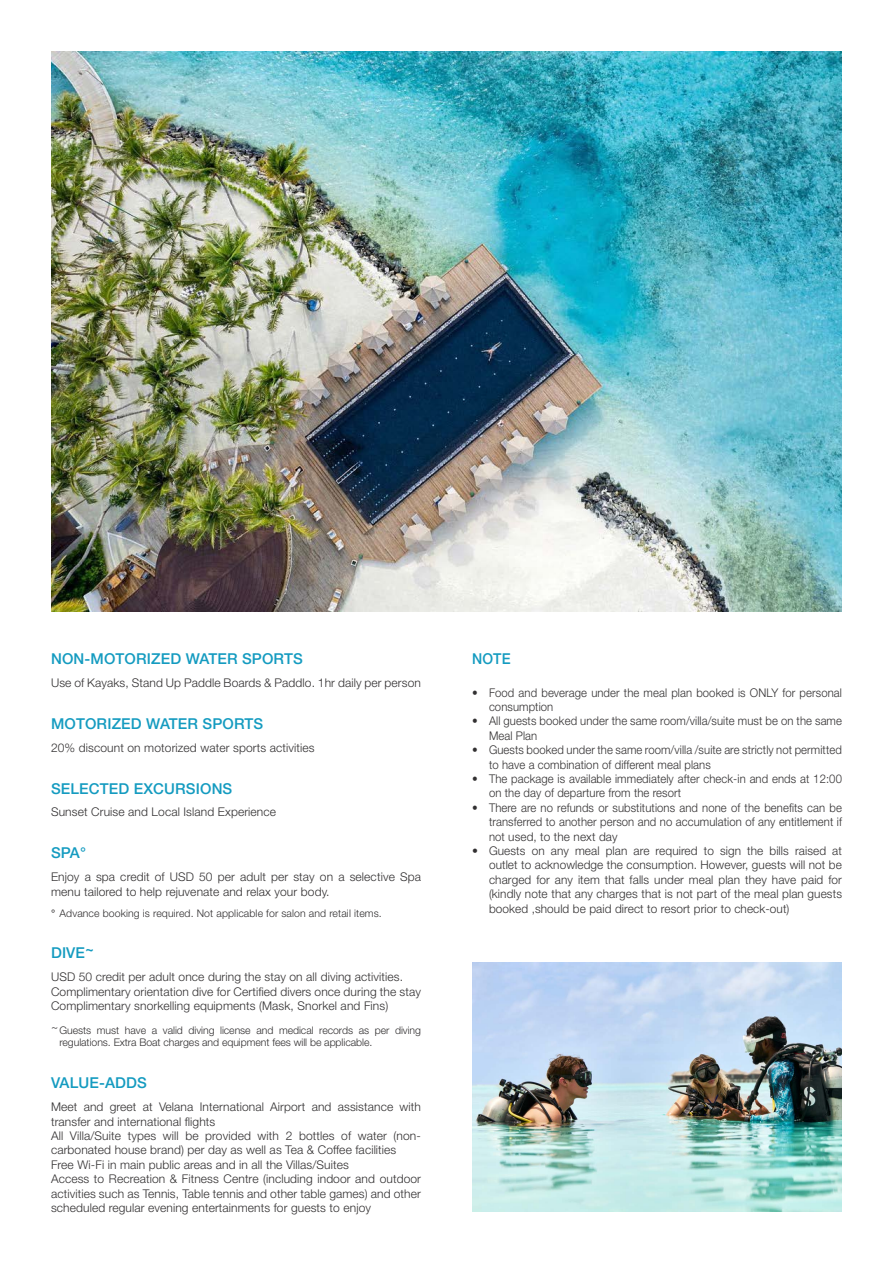
<style>
.page{position:relative;width:893px;height:1263px;background:#fff}
.page>*{position:absolute;margin:0;border:0;box-sizing:border-box;transform-origin:0 0}
.body{font:500 15px "Helvetica Neue LT Std";letter-spacing:.01em;color:#149bc0}
.body-2{font:500 15px "Helvetica Neue LT Std";letter-spacing:.01em;color:#149bc0;scale:.94 1}
.body-3{font:300 12px/14.4px "Helvetica Neue LT Std";letter-spacing:.01em;color:#323031}
.body-4{font:300 12px/14.4px "Helvetica Neue LT Std";letter-spacing:.01em;color:#323031;scale:.94 1}
.body-5{font:300 10.5px/12.6px "Helvetica Neue LT Std";letter-spacing:-.005em;color:#323031}
.s1{font-weight:700}
.s2{font-weight:500}
</style>
<div class="page">
<img style="left:51px;top:51px;width:791px;height:561px">
<img style="left:472px;top:962px;width:370px;height:250px">
<p class="body" style="left:51px;top:650px;width:253px">NON-MOTORIZED WATER SPORTS</p>
<p class="body-3" style="left:51px;top:675px;width:371px">Use of Kayaks, Stand Up Paddle Boards &amp; Paddlo. 1hr daily per person</p>
<p class="body" style="left:51px;top:715px;width:214px">MOTORIZED WATER SPORTS</p>
<p class="body-3" style="left:51px;top:740px;width:265px">20% discount on motorized water sports activities</p>
<p class="body" style="left:51px;top:779px;width:183px">SELECTED EXCURSIONS</p>
<p class="body-3" style="left:51px;top:805px;width:227px">Sunset Cruise and Local Island Experience</p>
<p class="body" style="left:51px;top:844px;width:37px">SPA<span class="s1">°</span></p>
<p class="body-3" style="left:51px;top:869px;width:371px">Enjoy a spa credit of USD 50 per adult per stay on a selective Spa menu tailored to help rejuvenate and relax your body.</p>
<p class="body-5" style="left:51px;top:906px;width:332px"><span class="s2">°</span> Advance booking is required. Not applicable for salon and retail items.</p>
<p class="body" style="left:51px;top:944px;width:45px">DIVE~</p>
<p class="body-3" style="left:51px;top:969px;width:353px">USD 50 credit per adult once during the stay on all diving activities.</p>
<p class="body-3" style="left:51px;top:984px;width:371px">Complimentary orientation dive for Certified divers once during the stay</p>
<p class="body-3" style="left:51px;top:998px;width:339px">Complimentary snorkelling equipments (Mask, Snorkel and Fins)</p>
<p class="body-5" style="left:60px;top:1023px;width:363px;text-indent:-9px"><sup>~</sup>Guests must have a valid diving license and medical records as per diving regulations. Extra Boat charges and equipment fees will be applicable.</p>
<p class="body" style="left:51px;top:1074px;width:97px">VALUE-ADDS</p>
<p class="body-3" style="left:51px;top:1099px;width:371px">Meet and greet at Velana International Airport and assistance with transfer and international flights</p>
<p class="body-3" style="left:51px;top:1128px;width:371px">All Villa/Suite types will be provided with 2 bottles of water (non&shy;carbonated house brand) per day as well as Tea &amp; Coffee facilities</p>
<p class="body-3" style="left:51px;top:1157px;width:299px">Free Wi-Fi in main public areas and in all the Villas/Suites</p>
<p class="body-3" style="left:51px;top:1171px;width:371px;text-align:justify">Access to Recreation &amp; Fitness Centre (including indoor and outdoor activities such as Tennis, Table tennis and other table games) and other scheduled regular evening entertainments for guests to enjoy</p>
<p class="body-2" style="left:472px;top:650px;width:43px">NOTE</p>
<p class="body-4" style="left:489px;top:685px;width:377px;text-indent:-17px">• Food and beverage under the meal plan booked is ONLY for personal consumption</p>
<p class="body-4" style="left:489px;top:714px;width:377px;text-indent:-17px">• All guests booked under the same room/villa/suite must be on the same<br>Meal Plan</p>
<p class="body-4" style="left:489px;top:742px;width:377px;text-indent:-17px">• Guests booked under the same room/villa /suite are strictly not permitted to have a combination of different meal plans</p>
<p class="body-4" style="left:489px;top:771px;width:377px;text-indent:-17px">• The package is available immediately after check-in and ends at 12:00 on the day of departure from the resort</p>
<p class="body-4" style="left:489px;top:800px;width:377px;text-align:justify;text-indent:-17px">• There are no refunds or substitutions and none of the benefits can be transferred to another person and no accumulation of any entitlement if not used, to the next day</p>
<p class="body-3" style="left:489px;top:843px;width:354px;text-align:justify;text-indent:-17px">• Guests on any meal plan are required to sign the bills raised at outlet to acknowledge the consumption. However, guests will not be charged for any item that falls under meal plan they have paid for (kindly note that any charges that is not part of the meal plan guests booked ,should be paid direct to resort prior to check-out)</p>
</div>
